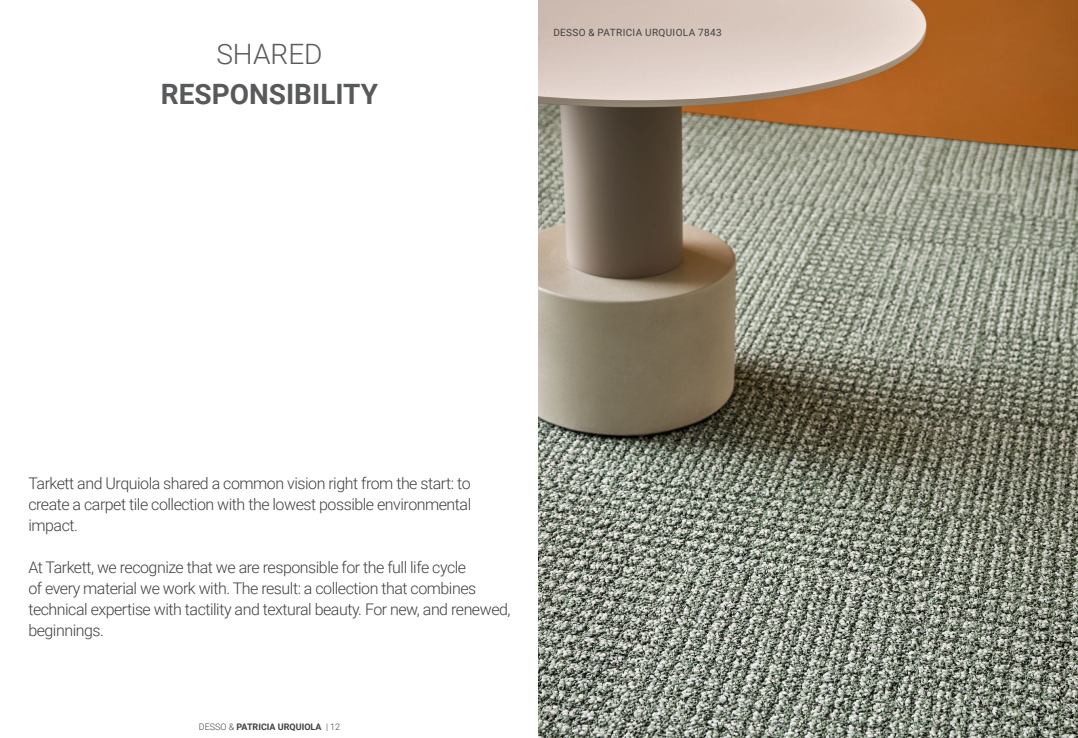
<style>
.page{position:relative;width:1078px;height:738px;background:#fff}
.page>*{position:absolute;margin:0;border:0;box-sizing:border-box;transform-origin:0 0}
.t1{font:700 28px "Roboto";color:#58595b}
.t2{font:300 28px "Roboto";color:#58595b}
.t3{font:300 16px/21px "Roboto";letter-spacing:-.03em;color:#414042;text-align:justify}
.t4{font:10px "Roboto";letter-spacing:.035em;color:#414042}
.t5{font:700 9px "Roboto";color:#414042}
.s1{font-weight:300}
</style>
<div class="page">
<img style="left:539px;top:0;width:538px;height:737px">
<h1 class="t2" style="left:216px;top:34px;width:108px">SHARED</h1>
<h1 class="t1" style="left:161px;top:74px;width:219px">RESPONSIBILITY</h1>
<p class="t4" style="left:553px;top:25px;width:170px">DESSO &amp; PATRICIA URQUIOLA 7843</p>
<p class="t3" style="left:28px;top:472px;width:444px">Tarkett and Urquiola shared a common vision right from the start: to create a carpet tile collection with the lowest possible environmental impact.</p>
<p class="t3" style="left:28px;top:556px;width:483px;text-align:left">At Tarkett, we recognize that we are responsible for the full life cycle<br>of every material we work with. The result: a collection that combines technical expertise with tactility and textural beauty. For new, and renewed, beginnings.</p>
<p class="t5" style="left:199px;top:719px;width:143px"><span class="s1">DESSO &amp;</span> PATRICIA URQUIOLA <span class="s1">| 12</span></p>
</div>
